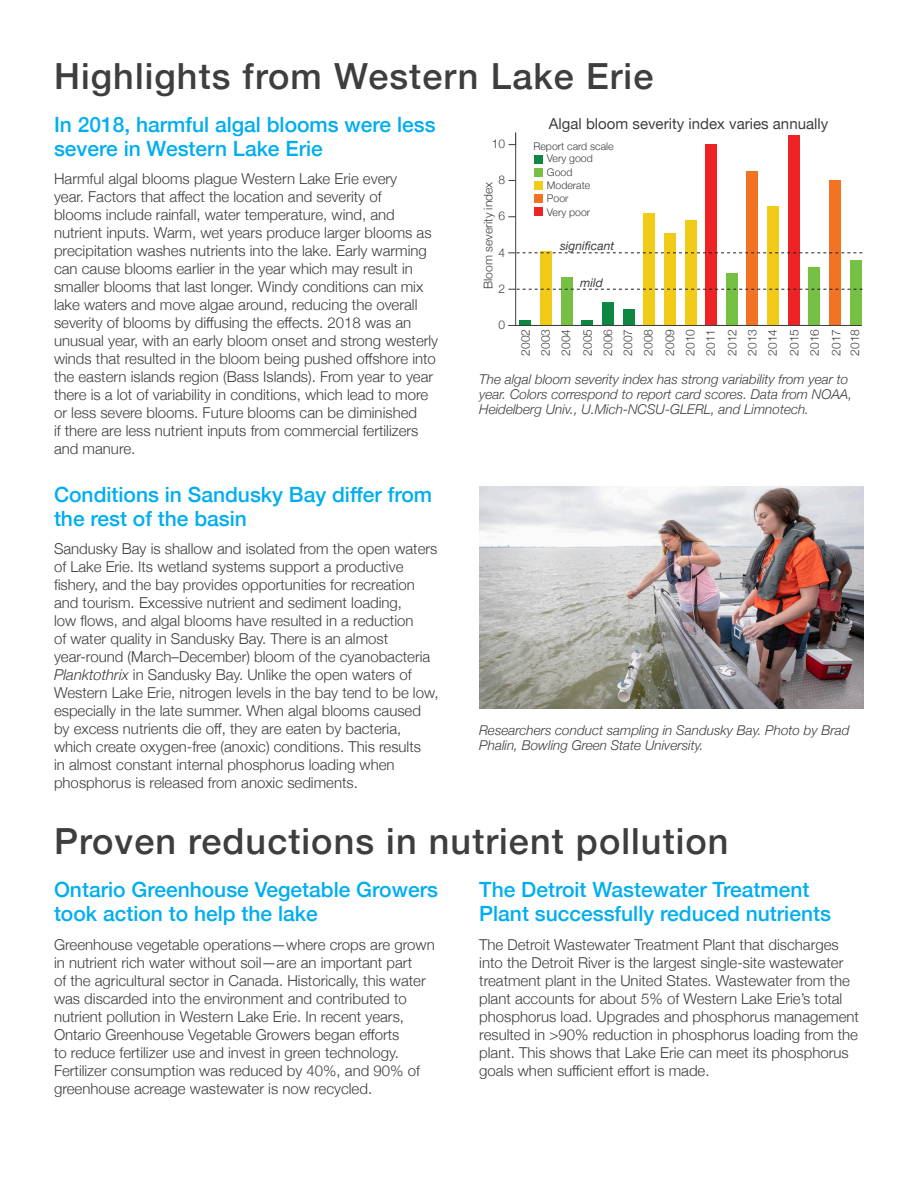
<style>
.page{position:relative;width:918px;height:1188px;background:#fff}
.page>*{position:absolute;margin:0;border:0;box-sizing:border-box;transform-origin:0 0}
.header_1{font:500 36px "Helvetica Neue";letter-spacing:.03em;color:#3e3e3f}
.Header_blue{font:500 21px/24px "Helvetica Neue";color:#00aeef}
.Body_text{font:300 15px/18px "Helvetica Neue";color:#3e3e3f}
.t1{font:15px "Helvetica Neue";color:#3e3e3f}
.t2{font:italic 300 13.5px/15px "Helvetica Neue";color:#3e3e3f}
.t3{font:300 12px/20.2px "Helvetica Neue";color:#3e3e3f;text-align:justify}
.t4{font:italic 12px "Helvetica Neue";color:#3e3e3f}
.t5{font:300 10.5px/13.2px "Helvetica Neue";color:#3e3e3f}
.s1{font-style:italic}
</style>
<div class="page">
<hr style="left:515px;top:144px;width:1px;height:181px;background:#3e3e3f">
<div style="left:519px;top:320px;width:12px;height:5px;background:#0d8742"></div>
<div style="left:540px;top:251px;width:12px;height:74px;background:#f2cb19"></div>
<div style="left:561px;top:277px;width:11px;height:48px;background:#76c043"></div>
<div style="left:581px;top:320px;width:12px;height:5px;background:#0d8742"></div>
<div style="left:602px;top:302px;width:12px;height:23px;background:#0d8742"></div>
<div style="left:623px;top:309px;width:11px;height:16px;background:#0d8742"></div>
<div style="left:643px;top:213px;width:12px;height:112px;background:#f2cb19"></div>
<div style="left:664px;top:233px;width:12px;height:92px;background:#f2cb19"></div>
<div style="left:685px;top:220px;width:11px;height:105px;background:#f2cb19"></div>
<div style="left:705px;top:144px;width:12px;height:181px;background:#ed2325"></div>
<div style="left:726px;top:273px;width:12px;height:52px;background:#76c043"></div>
<div style="left:747px;top:171px;width:11px;height:154px;background:#f27323"></div>
<div style="left:767px;top:206px;width:12px;height:119px;background:#f2cb19"></div>
<div style="left:788px;top:135px;width:12px;height:190px;background:#ed2325"></div>
<div style="left:809px;top:267px;width:11px;height:58px;background:#76c043"></div>
<div style="left:829px;top:180px;width:12px;height:145px;background:#f27323"></div>
<div style="left:850px;top:260px;width:12px;height:65px;background:#76c043"></div>
<svg style="left:509px;top:132px;width:7px;height:13px"></svg>
<hr style="left:515px;top:325px;width:347px;height:1px;background:#3e3e3f">
<svg style="left:508px;top:289px;width:354px;height:1px"></svg>
<svg style="left:508px;top:252px;width:354px;height:1px"></svg>
<div style="left:535px;top:155px;width:8px;height:8px;background:#0d8742"></div>
<div style="left:535px;top:168px;width:8px;height:8px;background:#76c043"></div>
<div style="left:535px;top:181px;width:8px;height:8px;background:#f2cb19"></div>
<div style="left:535px;top:195px;width:8px;height:8px;background:#f27323"></div>
<div style="left:535px;top:208px;width:8px;height:8px;background:#ed2325"></div>
<img style="left:479px;top:487px;width:385px;height:221px">
<p class="header_1" style="left:54px;top:47px;width:601px">Highlights from Western Lake Erie</p>
<p class="Header_blue" style="left:54px;top:110px;width:383px">In 2018, harmful algal blooms were less severe in Western Lake Erie</p>
<p class="Body_text" style="left:54px;top:169px;width:386px">Harmful algal blooms plague Western Lake Erie every<br>year. Factors that affect the location and severity of<br>blooms include rainfall, water temperature, wind, and nutrient inputs. Warm, wet years produce larger blooms as precipitation washes nutrients into the lake. Early warming can cause blooms earlier in the year which may result in smaller blooms that last longer. Windy conditions can mix lake waters and move algae around, reducing the overall severity of blooms by diffusing the effects. 2018 was an unusual year, with an early bloom onset and strong westerly winds that resulted in the bloom being pushed offshore into the eastern islands region (Bass Islands). From year to year there is a lot of variability in conditions, which lead to more or less severe blooms. Future blooms can be diminished<br>if there are less nutrient inputs from commercial fertilizers and manure.</p>
<p class="Header_blue" style="left:54px;top:480px;width:380px">Conditions in Sandusky Bay differ from the rest of the basin</p>
<p class="Body_text" style="left:54px;top:539px;width:386px">Sandusky Bay is shallow and isolated from the open waters of Lake Erie. Its wetland systems support a productive fishery, and the bay provides opportunities for recreation and tourism. Excessive nutrient and sediment loading,<br>low flows, and algal blooms have resulted in a reduction<br>of water quality in Sandusky Bay. There is an almost year-round (March–December) bloom of the cyanobacteria <span class="s1">Planktothrix</span> in Sandusky Bay. Unlike the open waters of Western Lake Erie, nitrogen levels in the bay tend to be low, especially in the late summer. When algal blooms caused by excess nutrients die off, they are eaten by bacteria, which create oxygen-free (anoxic) conditions. This results<br>in almost constant internal phosphorus loading when phosphorus is released from anoxic sediments.</p>
<p class="t3" style="left:492px;top:133px;width:15px">10</p>
<p class="t3" style="left:477px;top:289px;width:108px;rotate:-90deg">Bloom severity index</p>
<p class="t3" style="left:498px;top:169px;width:8px">8</p>
<p class="t3" style="left:498px;top:205px;width:8px">6</p>
<p class="t3" style="left:498px;top:241px;width:8px">4</p>
<p class="t3" style="left:498px;top:278px;width:8px">2</p>
<p class="t3" style="left:498px;top:314px;width:8px">0</p>
<p class="t1" style="left:549px;top:113px;width:281px">Algal bloom severity index varies annually</p>
<p class="t5" style="left:547px;top:139px;width:68px;text-indent:-13px">Report card scale<br>Very good<br>Good<br>Moderate<br>Poor<br>Very poor</p>
<p class="t4" style="left:560px;top:237px;width:56px">significant</p>
<p class="t4" style="left:580px;top:274px;width:24px">mild</p>
<p class="t3" style="left:514px;top:356px;width:28px;rotate:-90deg">2002<br>2003<br>2004</p>
<p class="t3" style="left:577px;top:356px;width:28px;rotate:-90deg">2005<br>2006<br>2007<br>2008</p>
<p class="t3" style="left:659px;top:356px;width:28px;rotate:-90deg">2009<br>2010<br>2011</p>
<p class="t3" style="left:721px;top:356px;width:28px;rotate:-90deg">2012<br>2013<br>2014</p>
<p class="t3" style="left:783px;top:356px;width:28px;rotate:-90deg">2015<br>2016</p>
<p class="t3" style="left:826px;top:356px;width:28px;line-height:18.8px;rotate:-90deg">2017<br>2018</p>
<p class="t2" style="left:479px;top:371px;width:374px">The algal bloom severity index has strong variability from year to year. Colors correspond to report card scores. Data from NOAA,<br>Heidelberg Univ., U.Mich-NCSU-GLERL, and Limnotech.</p>
<p class="t2" style="left:479px;top:722px;width:372px">Researchers conduct sampling in Sandusky Bay. Photo by Brad<br>Phalin, Bowling Green State University.</p>
<p class="header_1" style="left:54px;top:812px;width:676px">Proven reductions in nutrient pollution</p>
<p class="Header_blue" style="left:54px;top:876px;width:386px">Ontario Greenhouse Vegetable Growers took action to help the lake</p>
<p class="Body_text" style="left:54px;top:934px;width:382px">Greenhouse vegetable operations—where crops are grown in nutrient rich water without soil—are an important part<br>of the agricultural sector in Canada. Historically, this water was discarded into the environment and contributed to nutrient pollution in Western Lake Erie. In recent years, Ontario Greenhouse Vegetable Growers began efforts<br>to reduce fertilizer use and invest in green technology.<br>Fertilizer consumption was reduced by 40%, and 90% of greenhouse acreage wastewater is now recycled.</p>
<p class="Header_blue" style="left:479px;top:876px;width:353px">The Detroit Wastewater Treatment<br>Plant successfully reduced nutrients</p>
<p class="Body_text" style="left:479px;top:934px;width:381px">The Detroit Wastewater Treatment Plant that discharges into the Detroit River is the largest single-site wastewater treatment plant in the United States. Wastewater from the plant accounts for about 5% of Western Lake Erie’s total phosphorus load. Upgrades and phosphorus management resulted in &gt;90% reduction in phosphorus loading from the plant. This shows that Lake Erie can meet its phosphorus goals when sufficient effort is made.</p>
</div>
